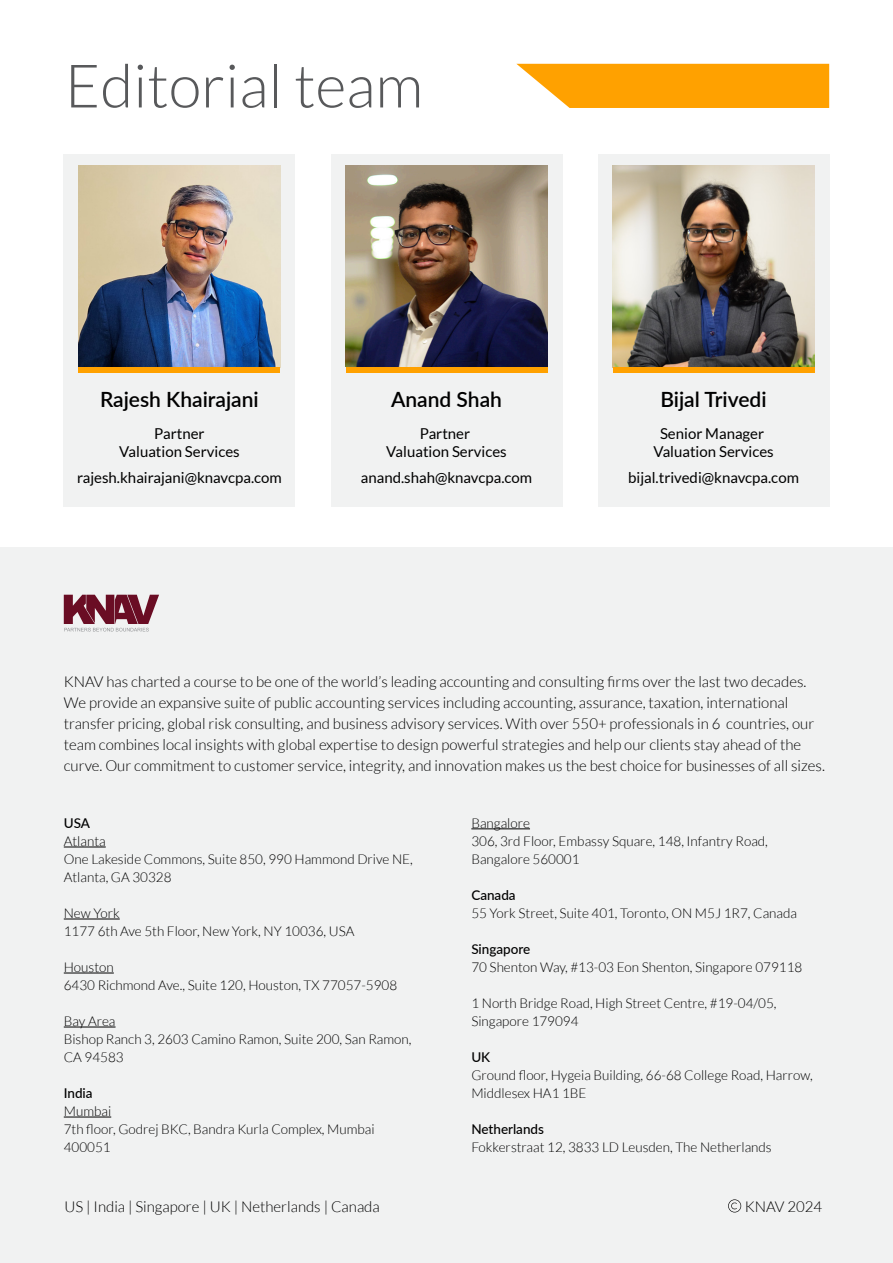
<style>
.page{position:relative;width:893px;height:1263px;background:#fff}
.page>*{position:absolute;margin:0;border:0;box-sizing:border-box;transform-origin:0 0}
.t1{font:300 60px "Lato";color:#58595b}
.t2{font:600 21px "Lato";color:#000}
.t3{font:300 15px/21px "Lato";color:#000}
.t4{font:15px/18px "Lato";color:#000;text-align:center}
.t5{font:300 13.5px/18px "Lato";color:#000}
.t6{font:500 13.5px "Lato";color:#000}
</style>
<div class="page">
<svg style="left:516px;top:64px;width:313px;height:44px;background:#ffa916"></svg>
<div style="left:64px;top:154px;width:231px;height:353px;background:#f1f2f2"></div>
<img style="left:79px;top:166px;width:201px;height:201px">
<div style="left:79px;top:367px;width:201px;height:6px;background:#ffa100"></div>
<div style="left:331px;top:154px;width:231px;height:353px;background:#f1f2f2"></div>
<img style="left:346px;top:166px;width:201px;height:201px">
<div style="left:346px;top:367px;width:201px;height:6px;background:#ffa100"></div>
<div style="left:598px;top:154px;width:231px;height:353px;background:#f1f2f2"></div>
<img style="left:613px;top:166px;width:201px;height:201px">
<div style="left:613px;top:367px;width:201px;height:6px;background:#ffa100"></div>
<div style="left:0;top:547px;width:893px;height:716px;background:#f1f2f2"></div>
<hr style="left:64px;top:847px;width:42px;height:1px;background:#000">
<hr style="left:64px;top:919px;width:56px;height:1px;background:#000">
<hr style="left:64px;top:973px;width:50px;height:1px;background:#000">
<hr style="left:64px;top:1027px;width:52px;height:1px;background:#000">
<hr style="left:64px;top:1117px;width:47px;height:1px;background:#000">
<hr style="left:471px;top:828px;width:59px;height:1px;background:#000">
<svg style="left:728px;top:1199px;width:13px;height:13px"></svg>
<svg style="left:64px;top:595px;width:95px;height:37px"></svg>
<h1 class="t1" style="left:65px;top:54px;width:360px">Editorial team</h1>
<h2 class="t2" style="left:100px;top:384px;width:160px">Rajesh Khairajani</h2>
<p class="t4" style="left:119px;top:424px;width:122px">Partner<br>Valuation Services</p>
<h2 class="t2" style="left:391px;top:384px;width:112px">Anand Shah</h2>
<p class="t4" style="left:386px;top:424px;width:122px">Partner<br>Valuation Services</p>
<h2 class="t2" style="left:660px;top:384px;width:108px">Bijal Trivedi</h2>
<p class="t4" style="left:653px;top:424px;width:122px">Senior Manager<br>Valuation Services</p>
<p class="t4" style="left:77px;top:469px;width:206px">rajesh.khairajani@knavcpa.com</p>
<p class="t4" style="left:361px;top:469px;width:173px">anand.shah@knavcpa.com</p>
<p class="t4" style="left:628px;top:469px;width:172px">bijal.trivedi@knavcpa.com</p>
<p class="t3" style="left:64px;top:671px;width:763px">KNAV has charted a course to be one of the world’s leading accounting and consulting firms over the last two decades.<br>We provide an expansive suite of public accounting services including accounting, assurance, taxation, international transfer pricing, global risk consulting, and business advisory services. With over 550+ professionals in 6 countries, our team combines local insights with global expertise to design powerful strategies and help our clients stay ahead of the curve. Our commitment to customer service, integrity, and innovation makes us the best choice for businesses of all sizes.</p>
<p class="t6" style="left:64px;top:813px;width:28px">USA</p>
<p class="t5" style="left:64px;top:832px;width:351px">Atlanta<br>One Lakeside Commons, Suite 850, 990 Hammond Drive NE,<br>Atlanta, GA 30328</p>
<p class="t5" style="left:64px;top:904px;width:292px">New York<br>1177 6th Ave 5th Floor, New York, NY 10036, USA</p>
<p class="t5" style="left:64px;top:958px;width:335px">Houston<br>6430 Richmond Ave., Suite 120, Houston, TX 77057-5908</p>
<p class="t5" style="left:64px;top:1012px;width:349px">Bay Area<br>Bishop Ranch 3, 2603 Camino Ramon, Suite 200, San Ramon,<br>CA 94583</p>
<p class="t6" style="left:64px;top:1083px;width:30px">India</p>
<p class="t5" style="left:64px;top:1102px;width:312px">Mumbai<br>7th floor, Godrej BKC, Bandra Kurla Complex, Mumbai<br>400051</p>
<p class="t5" style="left:471px;top:814px;width:298px">Bangalore<br>306, 3rd Floor, Embassy Square, 148, Infantry Road,<br>Bangalore 560001</p>
<p class="t6" style="left:471px;top:885px;width:46px">Canada</p>
<p class="t5" style="left:471px;top:904px;width:327px">55 York Street, Suite 401, Toronto, ON M5J 1R7, Canada</p>
<p class="t6" style="left:471px;top:939px;width:61px">Singapore</p>
<p class="t5" style="left:471px;top:958px;width:333px">70 Shenton Way, #13-03 Eon Shenton, Singapore 079118</p>
<p class="t5" style="left:471px;top:994px;width:307px">1 North Bridge Road, High Street Centre, #19-04/05,<br>Singapore 179094</p>
<p class="t6" style="left:471px;top:1047px;width:20px">UK</p>
<p class="t5" style="left:471px;top:1066px;width:343px">Ground floor, Hygeia Building, 66-68 College Road, Harrow,<br>Middlesex HA1 1BE</p>
<p class="t6" style="left:471px;top:1119px;width:74px">Netherlands</p>
<p class="t5" style="left:471px;top:1138px;width:302px">Fokkerstraat 12, 3833 LD Leusden, The Netherlands</p>
<p class="t3" style="left:64px;top:1196px;width:317px">US | India | Singapore | UK | Netherlands | Canada</p>
<p class="t3" style="left:745px;top:1196px;width:79px">KNAV 2024</p>
</div>
